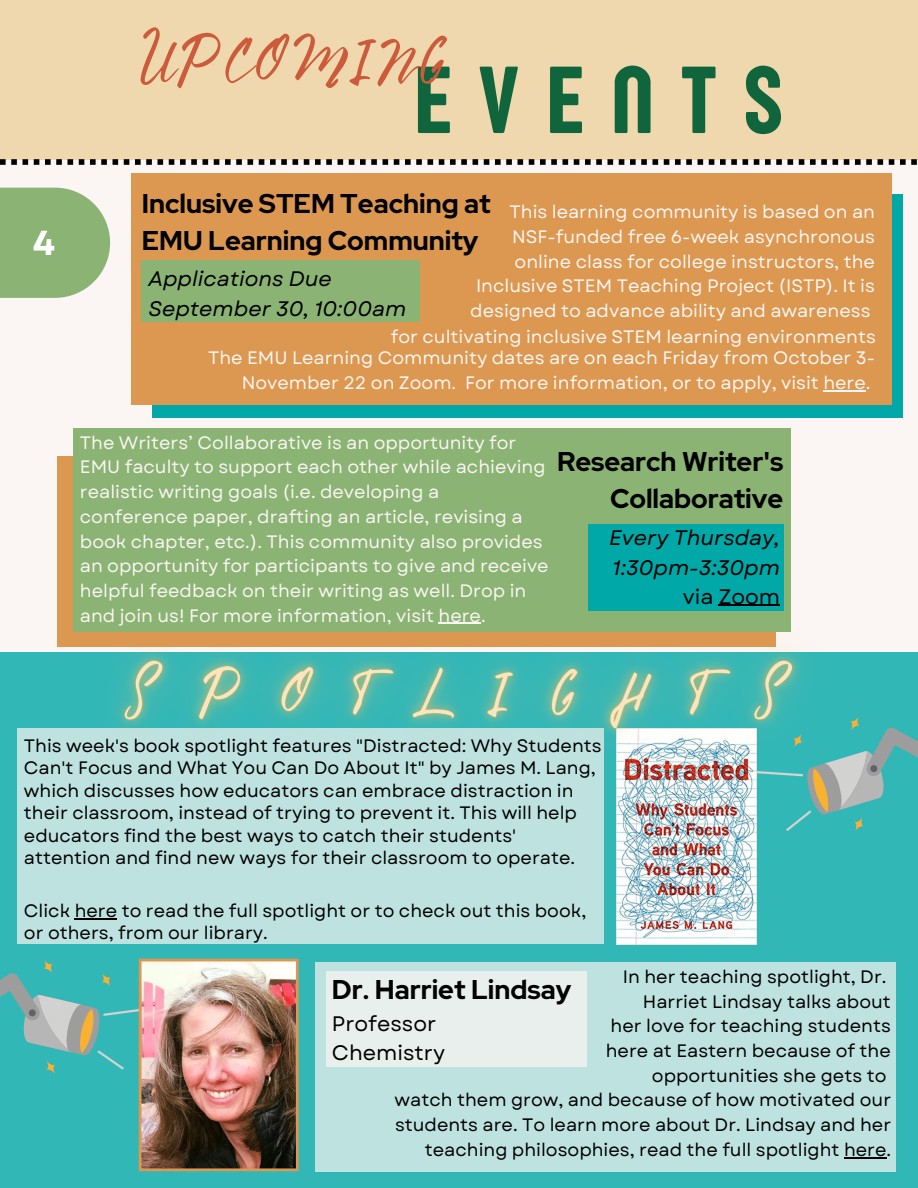
<style>
.page{position:relative;width:918px;height:1188px;background:#fbf6f3}
.page>*{position:absolute;margin:0;border:0;box-sizing:border-box;transform-origin:0 0}
.t1{font:98.25px "Sugo Pro Display";letter-spacing:.29em;color:#10653d}
.t2{font:63px "Bright Sunshine";letter-spacing:.07em;color:#cb5b3b}
.t3{font:700 34.65px "Garet";color:#fff}
.t4{font:700 27px/37.2px "Red Hat Display";color:#000;text-align:right}
.t5{font:italic 21px/29.2px "Garet";color:#000}
.t6{font:21px/29.2px "Garet";color:#000}
.t7{font:18px/24.8px "Garet";color:#fbf6f3;text-align:right}
.t8{font:18px/24.8px "Garet";color:#000}
</style>
<div class="page">
<div style="left:0;top:0;width:918px;height:160px;background:#efd8ae"></div>
<svg style="left:0;top:159px;width:917px;height:6px"></svg>
<div style="left:0;top:653px;width:918px;height:535px;background:#32b7b7"></div>
<svg style="left:0;top:188px;width:110px;height:110px;background:#96ba81"></svg>
<div style="left:17px;top:728px;width:586px;height:216px;background:#bde2e0"></div>
<svg style="left:756px;top:728px;width:162px;height:116px"></svg>
<hr style="left:75px;top:918px;width:42px;height:1px;background:#000">
<div style="left:315px;top:962px;width:580px;height:209px;background:#bde2e0"></div>
<div style="left:326px;top:971px;width:261px;height:96px;background:#e8efed"></div>
<img style="left:0;top:958px;width:299px;height:213px">
<img style="left:617px;top:802px;width:139px;height:142px">
<img style="left:61px;top:631px;width:833px;height:171px">
<hr style="left:844px;top:1157px;width:43px;height:1px;background:#000">
<div style="left:57px;top:456px;width:719px;height:190px;background:#dc9750"></div>
<div style="left:73px;top:428px;width:718px;height:203px;background:#8ab374"></div>
<div style="left:588px;top:524px;width:196px;height:87px;background:#00a8a8"></div>
<hr style="left:439px;top:623px;width:42px;height:1px;background:#fbf6f3">
<hr style="left:719px;top:605px;width:61px;height:1px;background:#000">
<div style="left:152px;top:194px;width:750px;height:224px;background:#00a8a8"></div>
<div style="left:131px;top:173px;width:760px;height:232px;background:#dc9750"></div>
<div style="left:141px;top:260px;width:279px;height:62px;background:#8ab374"></div>
<hr style="left:823px;top:390px;width:43px;height:1px;background:#fbf6f3">
<h3 class="t3" style="left:33px;top:218px;width:24px">4</h3>
<h2 class="t2" style="left:141px;top:11px;width:304px">UPCOMING</h2>
<h1 class="t1" style="left:414px;top:43px;width:369px">EVENTS</h1>
<h3 class="t4" style="left:142px;top:185px;width:350px;text-align:left">Inclusive STEM Teaching at<br>EMU Learning Community</h3>
<p class="t5" style="left:149px;top:264px;width:259px">Applications Due<br>September 30, 10:00am</p>
<p class="t7" style="left:391px;top:199px;width:487px">This learning community is based on an<br>NSF-funded free 6-week asynchronous<br>online class for college instructors, the<br>Inclusive STEM Teaching Project (ISTP). It is designed to advance ability and awareness<br>for cultivating inclusive STEM learning environments</p>
<p class="t7" style="left:208px;top:346px;width:668px">The EMU Learning Community dates are on each Friday from October 3-<br>November 22 on Zoom. For more information, or to apply, visit here.</p>
<p class="t7" style="left:80px;top:430px;width:470px;text-align:left">The Writers’ Collaborative is an opportunity for EMU faculty to support each other while achieving realistic writing goals (i.e. developing a conference paper, drafting an article, revising a book chapter, etc.). This community also provides an opportunity for participants to give and receive helpful feedback on their writing as well. Drop in and join us! For more information, visit here.</p>
<h3 class="t4" style="left:557px;top:443px;width:228px">Research Writer's<br>Collaborative</h3>
<p class="t5" style="left:609px;top:523px;width:172px">Every Thursday,<br>1:30pm-3:30pm</p>
<p class="t6" style="left:683px;top:582px;width:99px">via Zoom</p>
<p class="t8" style="left:24px;top:735px;width:579px;line-height:22.5px">This week's book spotlight features "Distracted: Why Students Can't Focus and What You Can Do About It" by James M. Lang, which discusses how educators can embrace distraction in their classroom, instead of trying to prevent it. This will help educators find the best ways to catch their students' attention and find new ways for their classroom to operate.</p>
<p class="t8" style="left:24px;top:900px;width:564px;line-height:22.5px">Click here to read the full spotlight or to check out this book, or others, from our library.</p>
<p class="t8" style="left:395px;top:964px;width:498px;text-align:right">In her teaching spotlight, Dr.<br>Harriet Lindsay talks about<br>her love for teaching students<br>here at Eastern because of the<br>opportunities she gets to<br>watch them grow, and because of how motivated our students are. To learn more about Dr. Lindsay and her teaching philosophies, read the full spotlight here.</p>
<h3 class="t4" style="left:332px;top:971px;width:241px">Dr. Harriet Lindsay</h3>
<p class="t6" style="left:332px;top:1009px;width:115px">Professor<br>Chemistry</p>
</div>
